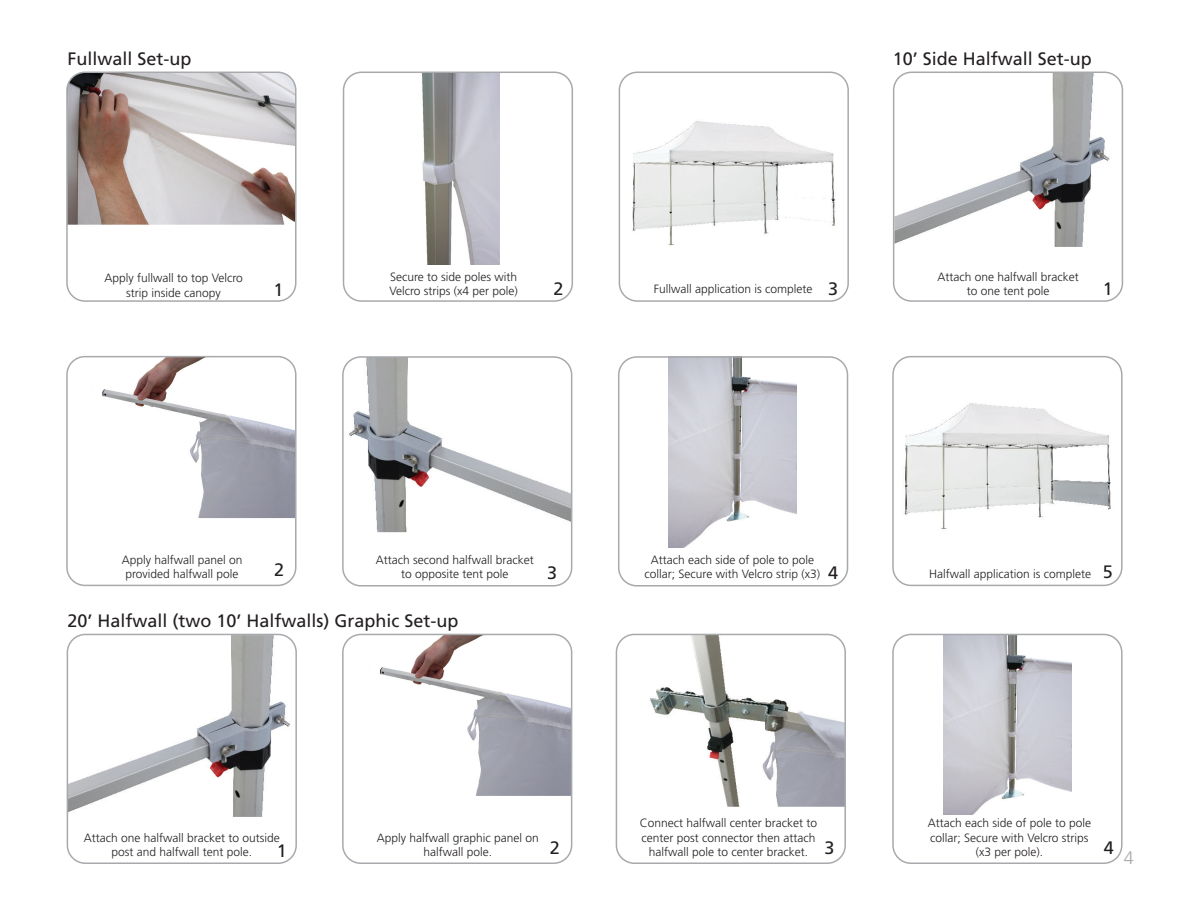
<style>
.page{position:relative;width:1188px;height:918px;background:#fff}
.page>*{position:absolute;margin:0;border:0;box-sizing:border-box;transform-origin:0 0}
.t1{font:18px "Frutiger LT Std";color:#231f20}
.t2{font:300 18px "Frutiger LT Std";color:#a8a9ad}
.t3{font:300 12px/14.4px "Frutiger LT Std";color:#231f20;text-align:center}
.s1{font-weight:400;font-size:18px}
</style>
<div class="page">
<div style="left:892px;top:356px;width:231px;height:230px;border:2px solid #a8a9ad;border-radius:18px"></div>
<img style="left:69px;top:72px;width:225px;height:153px">
<div style="left:66px;top:72px;width:231px;height:230px;border:2px solid #a8a9ad;border-radius:18px"></div>
<img style="left:422px;top:75px;width:77px;height:190px">
<div style="left:343px;top:72px;width:230px;height:230px;border:2px solid #a8a9ad;border-radius:18px"></div>
<svg style="left:619px;top:72px;width:230px;height:230px"></svg>
<img style="left:69px;top:359px;width:225px;height:159px">
<div style="left:66px;top:356px;width:231px;height:230px;border:2px solid #a8a9ad;border-radius:18px"></div>
<svg style="left:343px;top:357px;width:229px;height:229px"></svg>
<div style="left:342px;top:356px;width:230px;height:231px;border:2px solid #a8a9ad;border-radius:18px"></div>
<img style="left:894px;top:73px;width:219px;height:174px">
<div style="left:893px;top:72px;width:230px;height:230px;border:2px solid #a8a9ad;border-radius:18px"></div>
<img style="left:668px;top:359px;width:129px;height:188px">
<div style="left:618px;top:356px;width:230px;height:231px;border:2px solid #a8a9ad;border-radius:18px"></div>
<img style="left:904px;top:403px;width:207px;height:127px">
<img style="left:630px;top:120px;width:210px;height:127px">
<img style="left:943px;top:637px;width:129px;height:178px">
<div style="left:892px;top:634px;width:231px;height:230px;border:2px solid #a8a9ad;border-radius:18px"></div>
<img style="left:617px;top:634px;width:228px;height:173px">
<div style="left:616px;top:634px;width:230px;height:230px;border:2px solid #a8a9ad;border-radius:18px"></div>
<img style="left:67px;top:635px;width:227px;height:182px">
<div style="left:67px;top:634px;width:230px;height:230px;border:2px solid #a8a9ad;border-radius:18px"></div>
<img style="left:345px;top:634px;width:226px;height:162px">
<div style="left:342px;top:634px;width:230px;height:230px;border:2px solid #a8a9ad;border-radius:18px"></div>
<h1 class="t1" style="left:67px;top:48px;width:126px">Fullwall Set-up</h1>
<p class="t3" style="left:104px;top:271px;width:140px">Apply fullwall to top Velcro strip inside canopy</p>
<h1 class="t1" style="left:273px;top:280px;width:12px">1</h1>
<p class="t3" style="left:389px;top:270px;width:130px;text-align:left">Secure to side poles with<br>Velcro strips (x4 per pole)</p>
<h1 class="t1" style="left:554px;top:278px;width:12px">2</h1>
<h1 class="t1" style="left:893px;top:48px;width:201px">10’ Side Halfwall Set-up</h1>
<p class="t3" style="left:654px;top:282px;width:186px">Fullwall application is complete <span class="s1">3</span></p>
<p class="t3" style="left:937px;top:270px;width:143px">Attach one halfwall bracket to one tent pole</p>
<h1 class="t1" style="left:1103px;top:278px;width:12px">1</h1>
<p class="t3" style="left:122px;top:553px;width:122px">Apply halfwall panel on provided halfwall pole</p>
<h1 class="t1" style="left:274px;top:559px;width:12px">2</h1>
<p class="t3" style="left:376px;top:553px;width:160px">Attach second halfwall bracket to opposite tent pole</p>
<h1 class="t1" style="left:547px;top:562px;width:12px">3</h1>
<h1 class="t1" style="left:67px;top:610px;width:393px">20’ Halfwall (two 10’ Halfwalls) Graphic Set-up</h1>
<p class="t3" style="left:84px;top:831px;width:198px">Attach one halfwall bracket to outside post and halfwall tent pole.</p>
<h1 class="t1" style="left:277px;top:841px;width:12px">1</h1>
<p class="t3" style="left:377px;top:831px;width:164px">Apply halfwall graphic panel on halfwall pole.</p>
<h1 class="t1" style="left:550px;top:837px;width:12px">2</h1>
<p class="t3" style="left:645px;top:553px;width:195px;text-align:left;text-indent:6px">Attach each side of pole to pole collar; Secure with Velcro strip (x3) <span class="s1">4</span></p>
<p class="t3" style="left:929px;top:567px;width:185px">Halfwall application is complete <span class="s1">5</span></p>
<p class="t3" style="left:640px;top:816px;width:179px">Connect halfwall center bracket to center post connector then attach halfwall pole to center bracket.</p>
<p class="t3" style="left:928px;top:816px;width:165px">Attach each side of pole to pole collar; Secure with Velcro strips (x3 per pole).</p>
<h1 class="t1" style="left:824px;top:837px;width:12px">3</h1>
<h1 class="t1" style="left:1104px;top:837px;width:12px">4</h1>
<h1 class="t2" style="left:1124px;top:848px;width:12px">4</h1>
</div>
